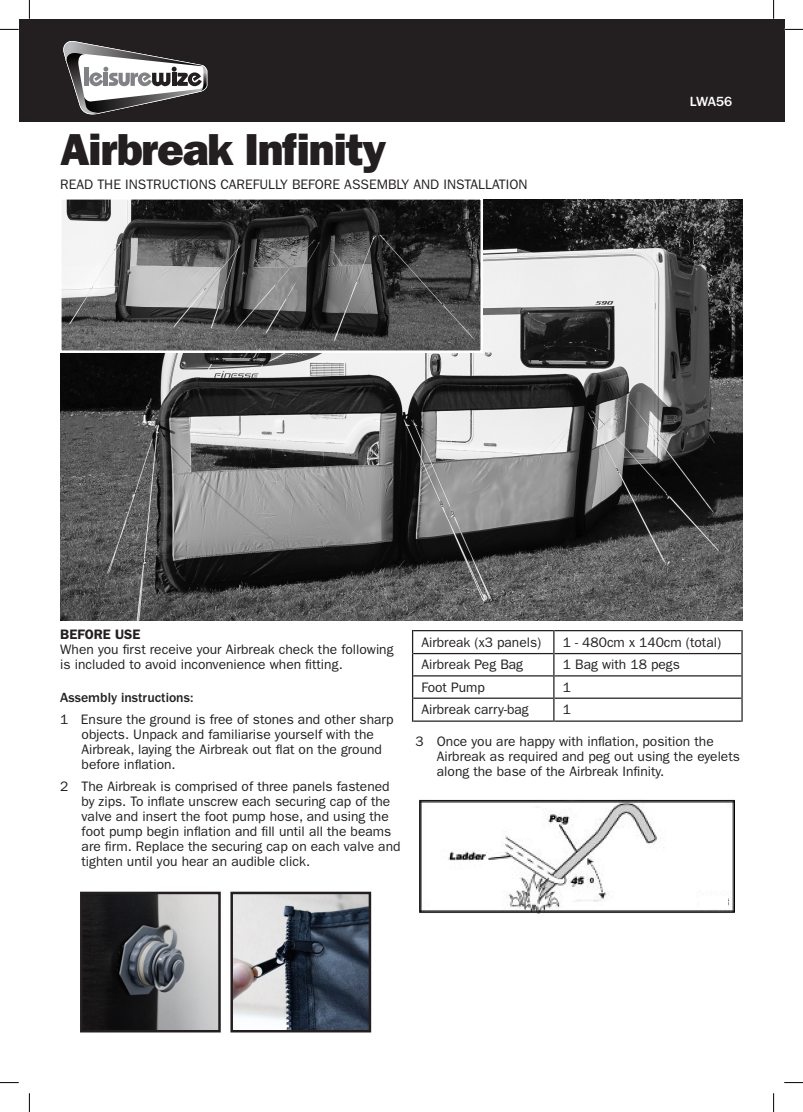
<style>
.page{position:relative;width:803px;height:1112px;background:#fff}
.page>*{position:absolute;margin:0;border:0;box-sizing:border-box;transform-origin:0 0}
.t1{font:800 45px "Franklin Gothic LT Pro";letter-spacing:-.025em;color:#231f20}
.t2{font:13.75px/15px "Franklin Gothic LT Pro";color:#231f20}
.t3{font:500 13.75px "Franklin Gothic LT Pro";color:#231f20}
.t4{font:500 13.75px "Franklin Gothic LT Pro";letter-spacing:-.02em;color:#fff}
.s1{font-family:"Franklin Gothic LT Pro Dm"}
</style>
<div class="page">
<div style="left:19px;top:19px;width:765px;height:103px;background:#231f20"></div>
<svg style="left:63px;top:41px;width:144px;height:74px"></svg>
<img style="left:60px;top:199px;width:683px;height:421px">
<hr style="left:741px;top:630px;width:2px;height:23px;background:#231f20">
<hr style="left:741px;top:653px;width:2px;height:22px;background:#231f20">
<hr style="left:741px;top:675px;width:2px;height:23px;background:#231f20">
<svg style="left:412px;top:630px;width:330px;height:91px"></svg>
<hr style="left:741px;top:698px;width:2px;height:23px;background:#231f20">
<hr style="left:413px;top:720px;width:140px;height:1px;background:#231f20">
<hr style="left:554px;top:720px;width:187px;height:1px;background:#231f20">
<img style="left:419px;top:799px;width:316px;height:114px">
<div style="left:700px;top:895px;width:28px;height:13px;background:#fff"></div>
<img style="left:62px;top:200px;width:418px;height:150px">
<div style="left:59px;top:197px;width:424px;height:156px;border:2px solid #fff"></div>
<img style="left:83px;top:894px;width:135px;height:135px">
<div style="left:80px;top:891px;width:141px;height:141px;border:2px solid #231f20"></div>
<img style="left:233px;top:894px;width:135px;height:135px">
<div style="left:230px;top:891px;width:141px;height:141px;border:2px solid #231f20"></div>
<svg style="left:0;top:29px;width:19px;height:1px"></svg>
<svg style="left:784px;top:29px;width:19px;height:1px"></svg>
<svg style="left:0;top:1082px;width:19px;height:1px"></svg>
<svg style="left:784px;top:1082px;width:19px;height:1px"></svg>
<svg style="left:29px;top:0;width:1px;height:19px"></svg>
<svg style="left:29px;top:1093px;width:1px;height:18px"></svg>
<svg style="left:773px;top:0;width:1px;height:19px"></svg>
<svg style="left:773px;top:1093px;width:1px;height:18px"></svg>
<p class="t1" style="left:60px;top:123px;width:328px">Airbreak Infinity</p>
<p class="t2" style="left:60px;top:176px;width:469px">READ THE INSTRUCTIONS CAREFULLY BEFORE ASSEMBLY AND INSTALLATION</p>
<p class="t4" style="left:690px;top:94px;width:44px">LWA56</p>
<p class="t2" style="left:60px;top:627px;width:335px"><span class="s1">BEFORE USE<br></span>When you first receive your Airbreak check the following is included to avoid inconvenience when fitting.</p>
<p class="t3" style="left:60px;top:689px;width:135px">Assembly instructions:</p>
<p class="t2" style="left:82px;top:711px;width:313px;text-indent:-21px">1 Ensure the ground is free of stones and other sharp objects. Unpack and familiarise yourself with the Airbreak, laying the Airbreak out flat on the ground before inflation.</p>
<p class="t2" style="left:82px;top:778px;width:320px;text-indent:-21px">2 The Airbreak is comprised of three panels fastened by zips. To inflate unscrew each securing cap of the valve and insert the foot pump hose, and using the foot pump begin inflation and fill until all the beams are firm. Replace the securing cap on each valve and tighten until you hear an audible click.</p>
<p class="t2" style="left:421px;top:634px;width:121px">Airbreak (x3 panels)</p>
<p class="t2" style="left:563px;top:634px;width:160px">1 - 480cm x 140cm (total)</p>
<p class="t2" style="left:421px;top:657px;width:103px">Airbreak Peg Bag</p>
<p class="t2" style="left:563px;top:657px;width:119px">1 Bag with 18 pegs</p>
<p class="t2" style="left:421px;top:679px;width:65px">Foot Pump</p>
<p class="t2" style="left:563px;top:679px;width:10px">1</p>
<p class="t2" style="left:421px;top:702px;width:109px">Airbreak carry-bag</p>
<p class="t2" style="left:563px;top:702px;width:10px">1</p>
<p class="t2" style="left:437px;top:733px;width:305px;text-indent:-21px">3 Once you are happy with inflation, position the<br>Airbreak as required and peg out using the eyelets along the base of the Airbreak Infinity.</p>
</div>
